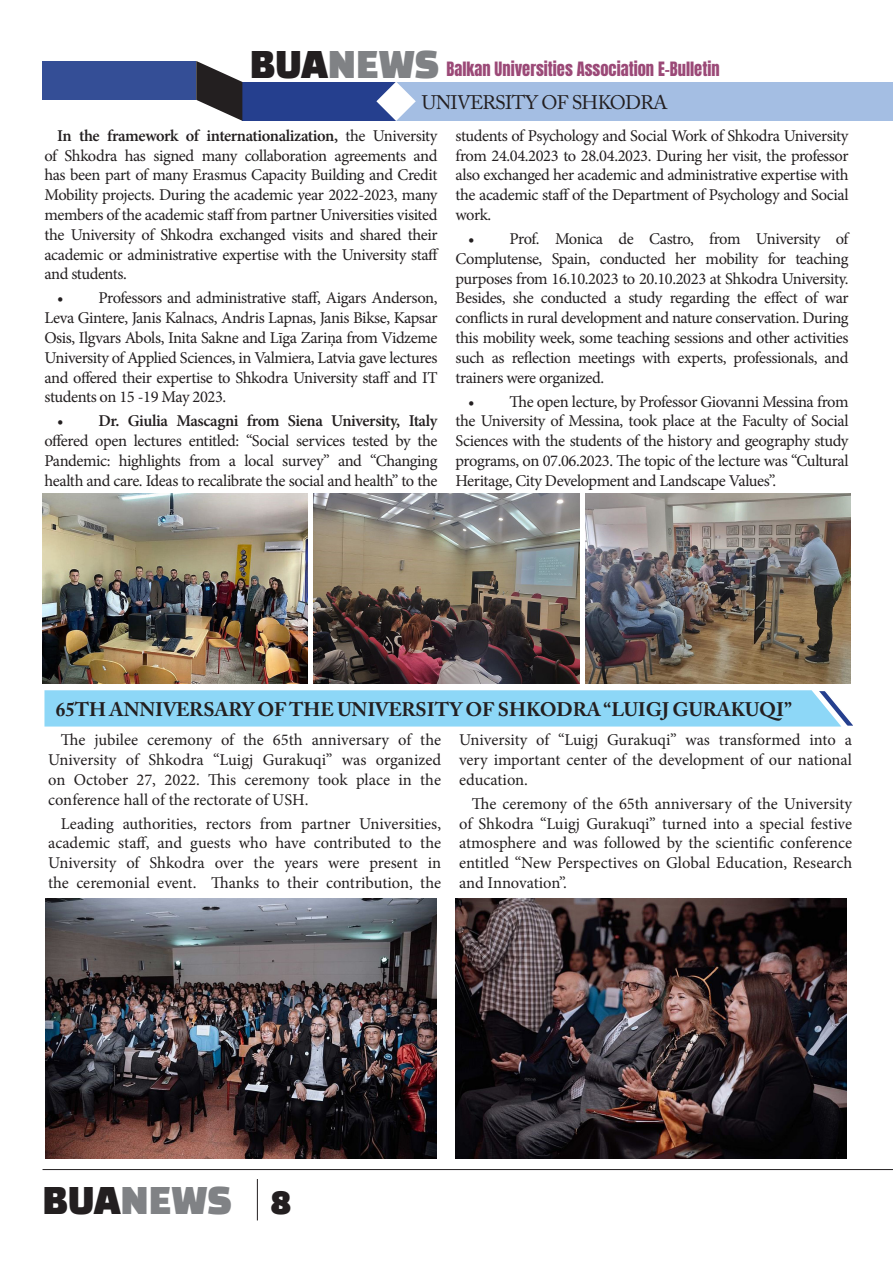
<style>
.page{position:relative;width:893px;height:1263px;background:#fff}
.page>*{position:absolute;margin:0;border:0;box-sizing:border-box;transform-origin:0 0}
.t1{font:36px "Black Han Sans";color:#231f20}
.t2{font:700 19.5px "Adobe Caslon Pro";letter-spacing:-.005em;color:#231f20}
.t3{font:19.5px "Adobe Caslon Pro";letter-spacing:-.035em;color:#231f20}
.t4{font:16.5px/19.8px "Minion Pro";letter-spacing:-.02em;color:#231f20;text-align:justify}
.t5{font:16.5px "Anton";color:#9b4977}
.s1{font-family:"Black Han Sans";font-size:36px;color:#231f20}
.s2{font-family:"Black Han Sans";font-size:36px;color:#808285}
.s3{font-weight:600}
.s4{color:#808285}
</style>
<div class="page">
<div style="left:43px;top:61px;width:153px;height:39px;background:#344e96"></div>
<div style="left:242px;top:82px;width:154px;height:39px;background:#253f8e"></div>
<div style="left:396px;top:82px;width:497px;height:39px;background:#a4bee3"></div>
<svg style="left:196px;top:61px;width:46px;height:60px"></svg>
<svg style="left:376px;top:82px;width:40px;height:39px"></svg>
<hr style="left:257px;top:1179px;width:1px;height:41px;background:#231f20">
<hr style="left:43px;top:1169px;width:850px;height:1px;background:#231f20">
<svg style="left:44px;top:690px;width:809px;height:37px"></svg>
<img style="left:43px;top:493px;width:265px;height:191px">
<img style="left:46px;top:898px;width:390px;height:261px">
<img style="left:455px;top:898px;width:391px;height:261px">
<img style="left:314px;top:493px;width:265px;height:191px">
<img style="left:585px;top:493px;width:265px;height:191px">
<p class="t5" style="left:250px;top:61px;width:471px"><span class="s1">BUA</span><span class="s2">NEWS</span> Balkan Universities Association E-Bulletin</p>
<p class="t3" style="left:422px;top:91px;width:247px">UNIVERSITY OF SHKODRA</p>
<p class="t4" style="left:44px;top:126px;width:396px;text-indent:13px"><span class="s3">In the framework of internationalization,</span> the University of Shkodra has signed many collaboration agreements and has been part of many Erasmus Capacity Building and Credit Mobility projects. During the academic year 2022-2023, many members of the academic staff from partner Universities visited the University of Shkodra exchanged visits and shared their academic or administrative expertise with the University staff and students.</p>
<p class="t4" style="left:44px;top:288px;width:395px;text-indent:13px">• Professors and administrative staff, Aigars Anderson, Leva Gintere, Janis Kalnacs, Andris Lapnas, Janis Bikse, Kapsar Osis, Ilgvars Abols, Inita Sakne and Līga Zariņa from Vidzeme University of Applied Sciences, in Valmiera, Latvia gave lectures and offered their expertise to Shkodra University staff and IT students on 15 -19 May 2023.</p>
<p class="t4" style="left:44px;top:411px;width:395px;text-indent:13px">• <span class="s3">Dr. Giulia Mascagni from Siena University, Italy </span>offered open lectures entitled: “Social services tested by the Pandemic: highlights from a local survey” and “Changing health and care. Ideas to recalibrate the social and health” to the</p>
<p class="t4" style="left:455px;top:126px;width:395px">students of Psychology and Social Work of Shkodra University from 24.04.2023 to 28.04.2023. During her visit, the professor also exchanged her academic and administrative expertise with the academic staff of the Department of Psychology and Social work.</p>
<p class="t4" style="left:455px;top:229px;width:395px;text-indent:13px">• Prof. Monica de Castro, from University of Complutense, Spain, conducted her mobility for teaching purposes from 16.10.2023 to 20.10.2023 at Shkodra University.<br>Besides, she conducted a study regarding the effect of war conflicts in rural development and nature conservation. During this mobility week, some teaching sessions and other activities such as reflection meetings with experts, professionals, and trainers were organized.</p>
<p class="t4" style="left:455px;top:392px;width:395px;text-indent:13px">• The open lecture, by Professor Giovanni Messina from the University of Messina, took place at the Faculty of Social Sciences with the students of the history and geography study programs, on 07.06.2023. The topic of the lecture was “Cultural Heritage, City Development and Landscape Values”.</p>
<p class="t2" style="left:56px;top:698px;width:737px">65TH ANNIVERSARY OF THE UNIVERSITY OF SHKODRA “LUIGJ GURAKUQI”</p>
<p class="t4" style="left:48px;top:730px;width:395px;text-indent:13px">The jubilee ceremony of the 65th anniversary of the University of Shkodra “Luigj Gurakuqi” was organized on October 27, 2022. This ceremony took place in the conference hall of the rectorate of USH.</p>
<p class="t4" style="left:48px;top:813px;width:395px;text-indent:13px">Leading authorities, rectors from partner Universities, academic staff, and guests who have contributed to the University of Shkodra over the years were present in the ceremonial event. Thanks to their contribution, the</p>
<p class="t4" style="left:459px;top:730px;width:394px">University of “Luigj Gurakuqi” was transformed into a very important center of the development of our national education.</p>
<p class="t4" style="left:459px;top:794px;width:394px;text-indent:13px">The ceremony of the 65th anniversary of the University of Shkodra “Luigj Gurakuqi” turned into a special festive atmosphere and was followed by the scientific conference entitled “New Perspectives on Global Education, Research and Innovation”.</p>
<h1 class="t1" style="left:43px;top:1184px;width:251px">BUA<span class="s4">NEWS</span> 8</h1>
</div>
